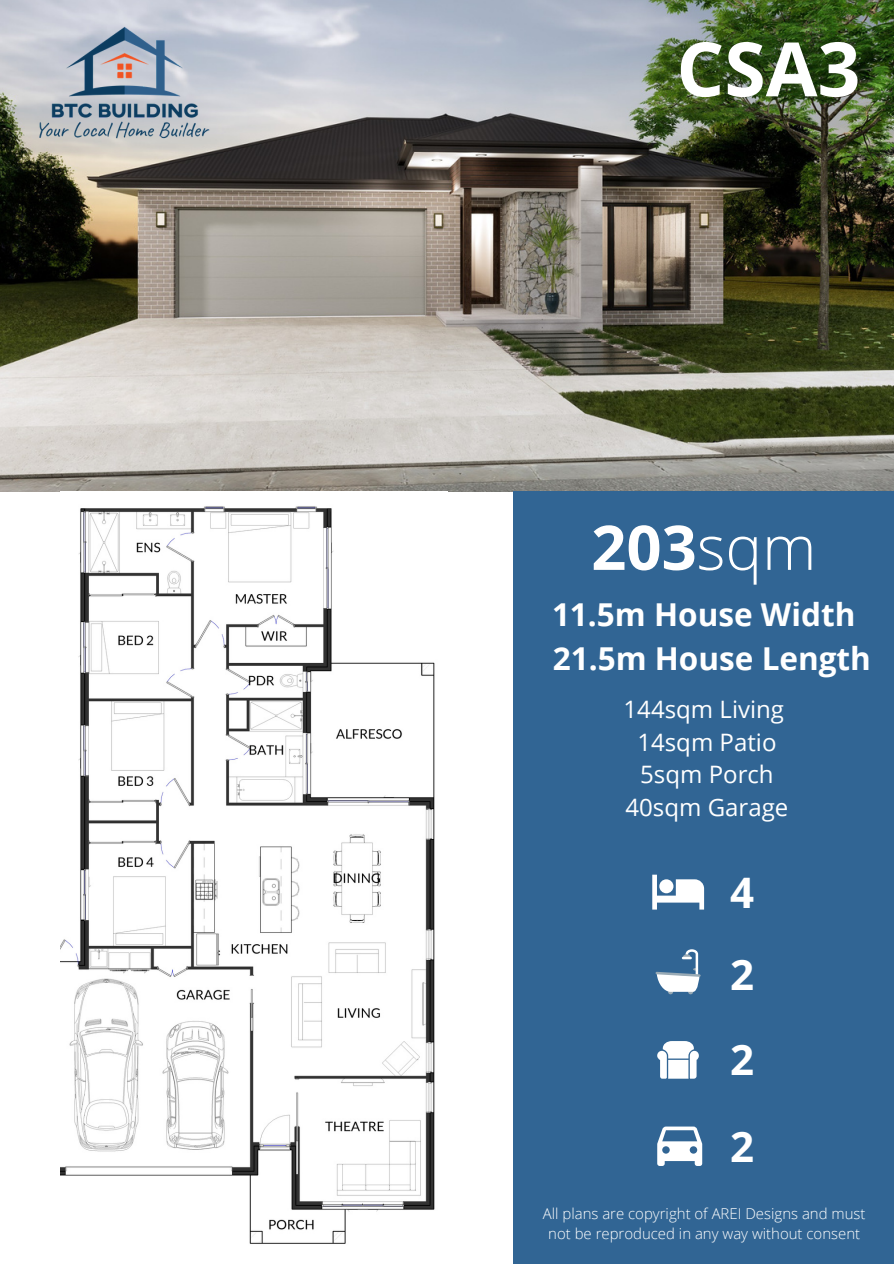
<style>
.page{position:relative;width:894px;height:1264px;background:#fff}
.page>*{position:absolute;margin:0;border:0;box-sizing:border-box;transform-origin:0 0}
.t1{font:700 75px "Open Sans";color:#fff}
.t2{font:700 61.5px "Open Sans";color:#fff}
.t3{font:700 42px "Open Sans";color:#fff}
.t4{font:700 31.5px "Open Sans";color:#fff}
.t5{font:24px "Open Sans";color:#fff}
.t6{font:300 15px/20.2px "Open Sans";color:#fff;text-align:center}
.s1{font-weight:300}
</style>
<div class="page">
<img style="left:0;top:0;width:893px;height:491px">
<div style="left:513px;top:491px;width:380px;height:772px;background:#316594"></div>
<img style="left:19px;top:0;width:211px;height:169px">
<img style="left:61px;top:506px;width:374px;height:738px">
<svg style="left:652px;top:874px;width:52px;height:35px"></svg>
<svg style="left:655px;top:949px;width:45px;height:45px"></svg>
<svg style="left:657px;top:1041px;width:41px;height:37px;background:#d1dde7"></svg>
<svg style="left:657px;top:1126px;width:45px;height:39px"></svg>
<p class="t1" style="left:676px;top:16px;width:185px">CSA3</p>
<p class="t2" style="left:591px;top:504px;width:226px">203<span class="s1">sqm</span></p>
<p class="t4" style="left:552px;top:592px;width:305px">11.5m House Width</p>
<p class="t4" style="left:552px;top:636px;width:320px">21.5m House Length</p>
<p class="t5" style="left:623px;top:692px;width:162px">144sqm Living</p>
<p class="t5" style="left:637px;top:724px;width:141px">14sqm Patio</p>
<p class="t5" style="left:640px;top:757px;width:135px">5sqm Porch</p>
<p class="t5" style="left:625px;top:790px;width:164px">40sqm Garage</p>
<p class="t3" style="left:730px;top:863px;width:25px">4</p>
<p class="t3" style="left:730px;top:945px;width:25px">2</p>
<p class="t3" style="left:730px;top:1030px;width:25px">2</p>
<p class="t3" style="left:730px;top:1117px;width:25px">2</p>
<p class="t6" style="left:542px;top:1203px;width:324px">All plans are copyright of AREI Designs and must not be reproduced in any way without consent</p>
</div>
